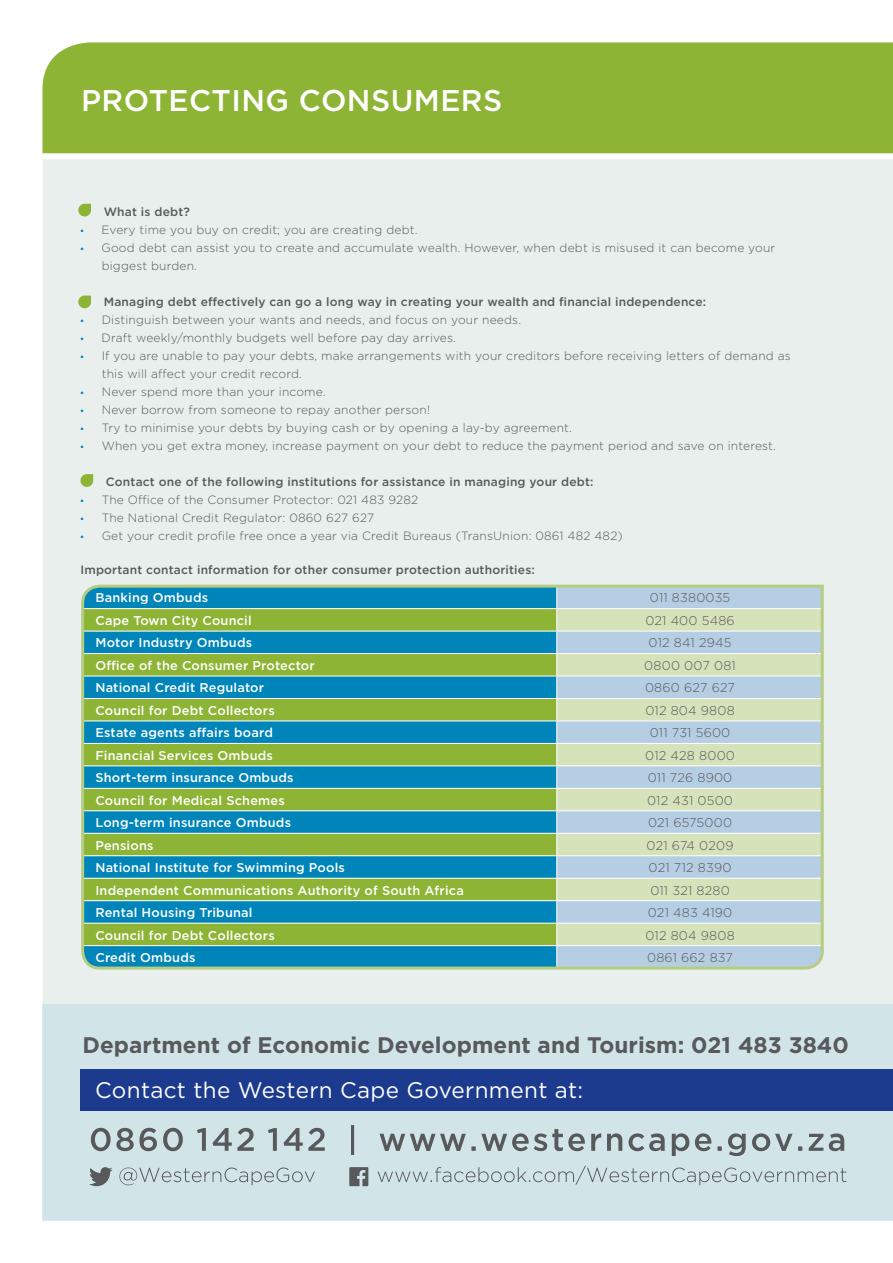
<style>
.page{position:relative;width:893px;height:1263px;background:#fff}
.page>*{position:absolute;margin:0;border:0;box-sizing:border-box;transform-origin:0 0}
.t1{font:500 30px "Gotham";letter-spacing:.015em;color:#fff}
.t2{font:700 22.5px "Gotham";letter-spacing:.005em;color:#58595b}
.t3{font:22.5px "Gotham";letter-spacing:.015em;color:#fff}
.t4{font:500 12.75px "Gotham";letter-spacing:.015em;color:#fff}
.t5{font:300 12.75px "Gotham";letter-spacing:.015em;color:#58595b}
.t6{font:300 12px/18px "Gotham";letter-spacing:.015em;color:#58595b}
.t7{font:500 12px "Gotham";letter-spacing:.015em;color:#58595b}
.s1{font-family:"Myriad Pro";font-weight:400;color:#0085ba}
</style>
<div class="page">
<div style="left:43px;top:159px;width:850px;height:845px;background:#e8efed"></div>
<div style="left:43px;top:43px;width:850px;height:110px;background:#8db435"></div>
<div style="left:43px;top:1004px;width:850px;height:216px;background:#d1e4e8"></div>
<div style="left:80px;top:1069px;width:813px;height:42px;background:#1c3a8e"></div>
<svg style="left:89px;top:1167px;width:23px;height:19px"></svg>
<svg style="left:119px;top:1166px;width:727px;height:20px"></svg>
<svg style="left:91px;top:1125px;width:753px;height:31px"></svg>
<svg style="left:80px;top:583px;width:745px;height:388px;background:#7ab59e"></svg>
<svg style="left:78px;top:204px;width:13px;height:12px"></svg>
<svg style="left:78px;top:296px;width:13px;height:12px"></svg>
<svg style="left:80px;top:474px;width:13px;height:13px"></svg>
<h1 class="t1" style="left:81px;top:80px;width:423px">PROTECTING CONSUMERS</h1>
<p class="t7" style="left:104px;top:204px;width:88px">What is debt?</p>
<p class="t6" style="left:80px;top:220px;width:339px"><span class="s1">•</span> Every time you buy on credit; you are creating debt.</p>
<p class="t6" style="left:102px;top:238px;width:675px;text-indent:-21px"><span class="s1">•</span> Good debt can assist you to create and accumulate wealth. However, when debt is misused it can become your biggest burden.</p>
<p class="t7" style="left:104px;top:294px;width:604px">Managing debt effectively can go a long way in creating your wealth and financial independence:</p>
<p class="t6" style="left:80px;top:310px;width:442px"><span class="s1">•</span> Distinguish between your wants and needs, and focus on your needs.</p>
<p class="t6" style="left:80px;top:328px;width:377px"><span class="s1">•</span> Draft weekly/monthly budgets well before pay day arrives.</p>
<p class="t6" style="left:102px;top:346px;width:691px;text-indent:-21px"><span class="s1">•</span> If you are unable to pay your debts, make arrangements with your creditors before receiving letters of demand as this will affect your credit record.</p>
<p class="t6" style="left:80px;top:382px;width:247px"><span class="s1">•</span> Never spend more than your income.</p>
<p class="t6" style="left:80px;top:400px;width:351px"><span class="s1">•</span> Never borrow from someone to repay another person!</p>
<p class="t6" style="left:80px;top:418px;width:493px"><span class="s1">•</span> Try to minimise your debts by buying cash or by opening a lay-by agreement.</p>
<p class="t6" style="left:80px;top:436px;width:697px"><span class="s1">•</span> When you get extra money, increase payment on your debt to reduce the payment period and save on interest.</p>
<p class="t7" style="left:106px;top:474px;width:489px">Contact one of the following institutions for assistance in managing your debt:</p>
<p class="t6" style="left:80px;top:490px;width:339px"><span class="s1">•</span> The Office of the Consumer Protector: 021 483 9282</p>
<p class="t6" style="left:80px;top:508px;width:295px"><span class="s1">•</span> The National Credit Regulator: 0860 627 627</p>
<p class="t6" style="left:80px;top:526px;width:544px"><span class="s1">•</span> Get your credit profile free once a year via Credit Bureaus (TransUnion: 0861 482 482)</p>
<p class="t7" style="left:80px;top:562px;width:456px">Important contact information for other consumer protection authorities:</p>
<p class="t4" style="left:95px;top:590px;width:114px">Banking Ombuds</p>
<p class="t5" style="left:650px;top:590px;width:82px">011 8380035</p>
<p class="t4" style="left:95px;top:612px;width:158px">Cape Town City Council</p>
<p class="t5" style="left:645px;top:612px;width:91px">021 400 5486</p>
<p class="t4" style="left:95px;top:634px;width:158px">Motor Industry Ombuds</p>
<p class="t5" style="left:649px;top:635px;width:84px">012 841 2945</p>
<p class="t4" style="left:95px;top:657px;width:221px">Office of the Consumer Protector</p>
<p class="t5" style="left:644px;top:657px;width:93px">0800 007 081</p>
<p class="t4" style="left:95px;top:679px;width:170px">National Credit Regulator</p>
<p class="t5" style="left:645px;top:680px;width:92px">0860 627 627</p>
<p class="t4" style="left:95px;top:702px;width:181px">Council for Debt Collectors</p>
<p class="t5" style="left:645px;top:702px;width:91px">012 804 9808</p>
<p class="t4" style="left:95px;top:724px;width:179px">Estate agents affairs board</p>
<p class="t5" style="left:650px;top:725px;width:82px">011 731 5600</p>
<p class="t4" style="left:95px;top:747px;width:179px">Financial Services Ombuds</p>
<p class="t5" style="left:645px;top:747px;width:91px">012 428 8000</p>
<p class="t4" style="left:95px;top:769px;width:200px">Short-term insurance Ombuds</p>
<p class="t5" style="left:648px;top:770px;width:86px">011 726 8900</p>
<p class="t4" style="left:95px;top:792px;width:191px">Council for Medical Schemes</p>
<p class="t5" style="left:647px;top:792px;width:87px">012 431 0500</p>
<p class="t4" style="left:95px;top:814px;width:197px">Long-term insurance Ombuds</p>
<p class="t5" style="left:648px;top:815px;width:86px">021 6575000</p>
<p class="t4" style="left:95px;top:837px;width:60px">Pensions</p>
<p class="t5" style="left:647px;top:837px;width:88px">021 674 0209</p>
<p class="t4" style="left:95px;top:859px;width:251px">National Institute for Swimming Pools</p>
<p class="t5" style="left:649px;top:859px;width:84px">021 712 8390</p>
<p class="t4" style="left:95px;top:882px;width:370px">Independent Communications Authority of South Africa</p>
<p class="t5" style="left:650px;top:882px;width:81px">011 321 8280</p>
<p class="t4" style="left:95px;top:904px;width:159px">Rental Housing Tribunal</p>
<p class="t5" style="left:648px;top:904px;width:86px">021 483 4190</p>
<p class="t4" style="left:95px;top:927px;width:181px">Council for Debt Collectors</p>
<p class="t5" style="left:645px;top:927px;width:91px">012 804 9808</p>
<p class="t4" style="left:95px;top:949px;width:102px">Credit Ombuds</p>
<p class="t5" style="left:647px;top:949px;width:87px">0861 662 837</p>
<h2 class="t2" style="left:82px;top:1030px;width:768px">Department of Economic Development and Tourism: 021 483 3840</h2>
<h2 class="t3" style="left:95px;top:1076px;width:490px">Contact the Western Cape Government at:</h2>
</div>
